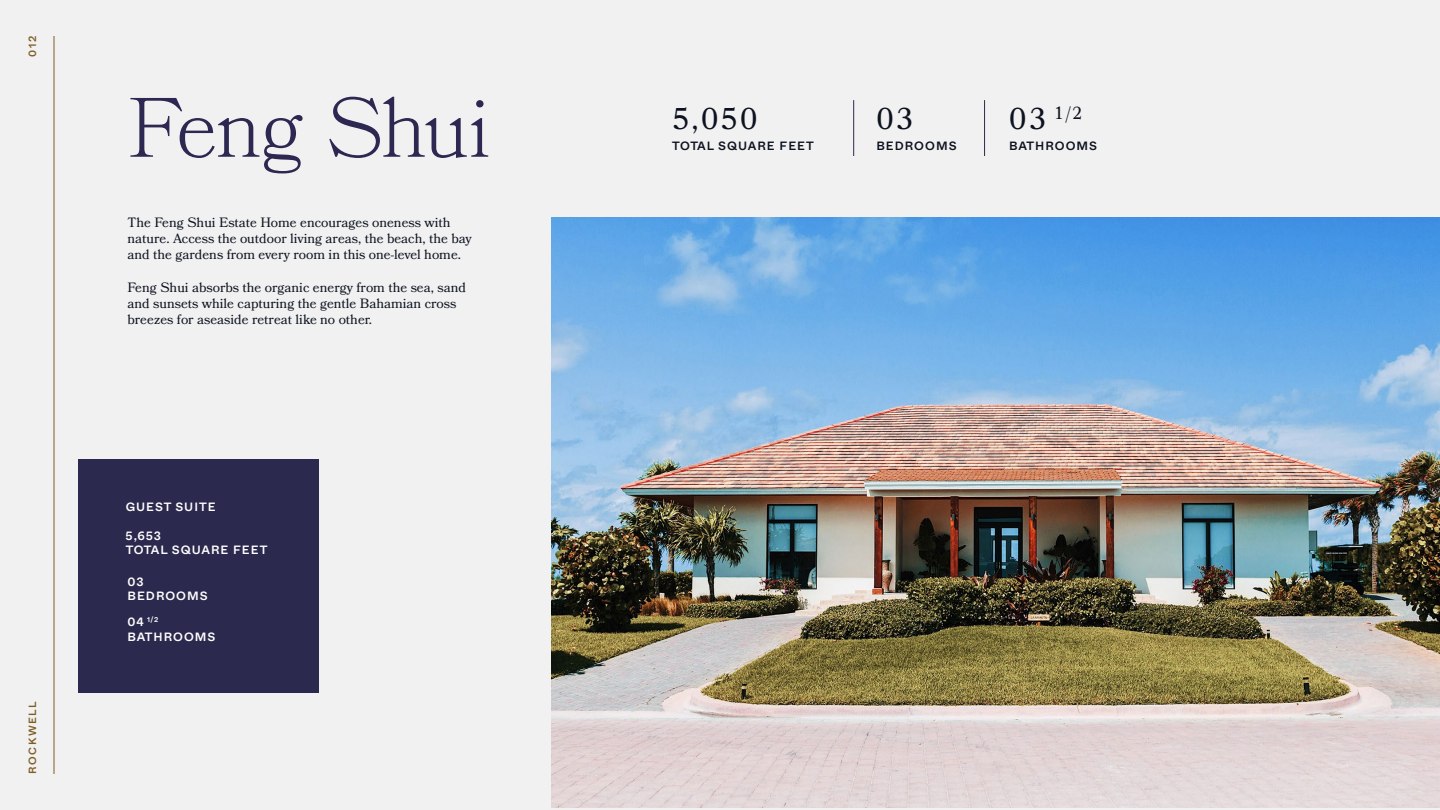
<style>
.page{position:relative;width:1440px;height:810px;background:#f1f1f1}
.page>*{position:absolute;margin:0;border:0;box-sizing:border-box;transform-origin:0 0}
.t1{font:300 84px "Bookmania";letter-spacing:-.035em;color:#2c2851}
.t2{font:30px "Bookmania";color:#0c121f}
.t3{font:17.48px "Bookmania";color:#0c121f}
.t4{font:13.5px/16.2px "Bookmania";color:#0c121f}
.t5{font:500 12px/14.4px "Whyte";letter-spacing:.085em;color:#fff}
.t6{font:500 12px "Whyte";letter-spacing:.085em;color:#0c121f}
.t7{font:500 10.5px "Whyte";letter-spacing:.15em;color:#7d5e25}
.t8{font:500 6.98px "Whyte";color:#fff}
.s1{font-size:12px}
.s2{font-size:30px}
</style>
<div class="page">
<div style="left:78px;top:459px;width:241px;height:234px;background:#2b294e"></div>
<img style="left:551px;top:218px;width:889px;height:590px">
<hr style="left:54px;top:36px;width:1px;height:738px;background:#7d5e25">
<hr style="left:854px;top:100px;width:1px;height:56px;background:#2b294e">
<hr style="left:984px;top:100px;width:1px;height:56px;background:#2b294e">
<p class="t7" style="left:24px;top:57px;width:23px;rotate:-90deg">012</p>
<p class="t7" style="left:24px;top:774px;width:74px;rotate:-90deg">ROCKWELL</p>
<h1 class="t1" style="left:128px;top:79px;width:365px">Feng Shui</h1>
<p class="t4" style="left:128px;top:214px;width:346px">The Feng Shui Estate Home encourages oneness with nature. Access the outdoor living areas, the beach, the bay and the gardens from every room in this one-level home.</p>
<p class="t4" style="left:128px;top:279px;width:340px">Feng Shui absorbs the organic energy from the sea, sand and sunsets while capturing the gentle Bahamian cross breezes for aseaside retreat like no other.</p>
<p class="t5" style="left:126px;top:499px;width:92px">GUEST SUITE</p>
<p class="t5" style="left:126px;top:528px;width:143px">5,653<br>TOTAL SQUARE FEET</p>
<p class="t5" style="left:128px;top:574px;width:82px">03<br>BEDROOMS</p>
<p class="t8" style="left:127px;top:615px;width:32px"><span class="s1">04</span> 1/2</p>
<p class="t5" style="left:128px;top:629px;width:89px">BATHROOMS</p>
<h2 class="t2" style="left:672px;top:101px;width:87px">5,050</h2>
<p class="t6" style="left:672px;top:136px;width:143px">TOTAL SQUARE FEET</p>
<h2 class="t2" style="left:876px;top:101px;width:38px">03</h2>
<p class="t6" style="left:876px;top:136px;width:82px">BEDROOMS</p>
<p class="t3" style="left:1009px;top:103px;width:75px"><span class="s2">03</span> 1/2</p>
<p class="t6" style="left:1009px;top:136px;width:89px">BATHROOMS</p>
</div>
